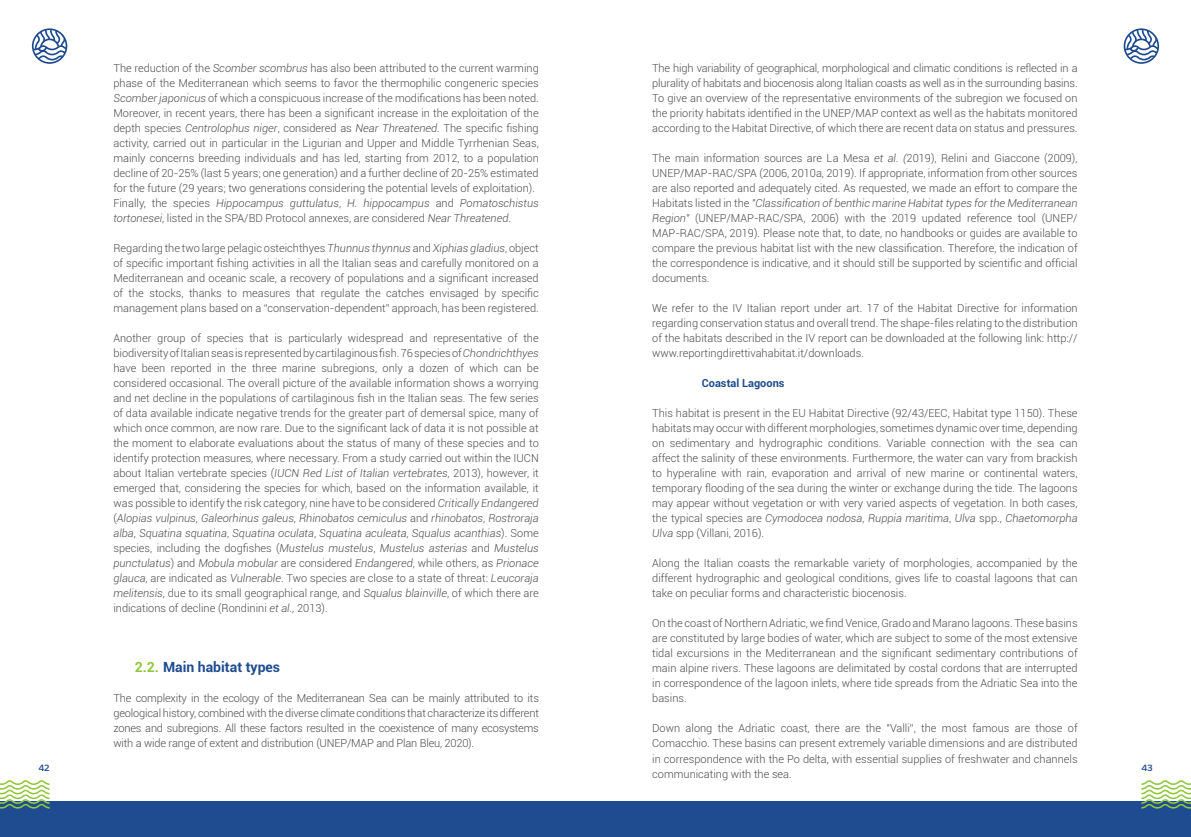
<style>
.page{position:relative;width:1191px;height:837px;background:#fff}
.page>*{position:absolute;margin:0;border:0;box-sizing:border-box;transform-origin:0 0}
.t1{font:700 14px "Roboto";color:#1f4c90}
.t2{font:300 11px/15px "Roboto";color:#4e4b4c;text-align:justify}
.t3{font:700 11px "Roboto";color:#1f4c90}
.t4{font:700 9px "Ko Ho";color:#1f4c90}
.s1{font-style:italic}
.s2{color:#90c73d}
</style>
<div class="page">
<div style="left:0;top:801px;width:1191px;height:35px;background:#1f4c90"></div>
<svg style="left:1141px;top:780px;width:50px;height:28px"></svg>
<svg style="left:0;top:780px;width:50px;height:28px"></svg>
<svg style="left:32px;top:28px;width:35px;height:36px"></svg>
<svg style="left:1123px;top:28px;width:36px;height:36px"></svg>
<p class="t2" style="left:113px;top:60px;width:427px;text-align:left">The reduction of the <span class="s1">Scomber scombrus</span> has also been attributed to the current warming phase of the Mediterranean which seems to favor the thermophilic congeneric species <span class="s1">Scomber japonicus</span> of which a conspicuous increase of the modifications has been noted.<br>Moreover, in recent years, there has been a significant increase in the exploitation of the depth species <span class="s1">Centrolophus niger</span>, considered as <span class="s1">Near Threatened</span>. The specific fishing activity, carried out in particular in the Ligurian and Upper and Middle Tyrrhenian Seas, mainly concerns breeding individuals and has led, starting from 2012, to a population decline of 20-25% (last 5 years; one generation) and a further decline of 20-25% estimated for the future (29 years; two generations considering the potential levels of exploitation).<br>Finally, the species <span class="s1">Hippocampus guttulatus</span>, <span class="s1">H. hippocampus</span> and <span class="s1">Pomatoschistus tortonesei</span>, listed in the SPA/BD Protocol annexes, are considered <span class="s1">Near Threatened</span>.</p>
<p class="t2" style="left:113px;top:240px;width:427px">Regarding the two large pelagic osteichthyes <span class="s1">Thunnus thynnus</span> and <span class="s1">Xiphias gladius</span>, object of specific important fishing activities in all the Italian seas and carefully monitored on a Mediterranean and oceanic scale, a recovery of populations and a significant increased of the stocks, thanks to measures that regulate the catches envisaged by specific management plans based on a “conservation-dependent” approach, has been registered.</p>
<p class="t2" style="left:113px;top:330px;width:427px">Another group of species that is particularly widespread and representative of the biodiversityofItalianseasisrepresentedbycartilaginousfish.76speciesof<span class="s1">Chondrichthyes </span>have been reported in the three marine subregions, only a dozen of which can be considered occasional. The overall picture of the available information shows a worrying and net decline in the populations of cartilaginous fish in the Italian seas. The few series of data available indicate negative trends for the greater part of demersal spice, many of which once common, are now rare. Due to the significant lack of data it is not possible at the moment to elaborate evaluations about the status of many of these species and to identify protection measures, where necessary. From a study carried out within the IUCN about Italian vertebrate species (<span class="s1">IUCN Red List of Italian vertebrates</span>, 2013), however, it emerged that, considering the species for which, based on the information available, it was possible to identify the risk category, nine have to be considered <span class="s1">Critically Endangered </span>(<span class="s1">Alopias vulpinus</span>, <span class="s1">Galeorhinus galeus</span>, <span class="s1">Rhinobatos cemiculus</span> and <span class="s1">rhinobatos</span>, <span class="s1">Rostroraja alba</span>, <span class="s1">Squatina squatina</span>, <span class="s1">Squatina oculata</span>, <span class="s1">Squatina aculeata</span>, <span class="s1">Squalus acanthias</span>). Some species, including the dogfishes (<span class="s1">Mustelus mustelus</span>, <span class="s1">Mustelus asterias</span> and <span class="s1">Mustelus punctulatus</span>) and <span class="s1">Mobula mobular</span> are considered <span class="s1">Endangered</span>, while others, as <span class="s1">Prionace glauca</span>, are indicated as <span class="s1">Vulnerable</span>. Two species are close to a state of threat: <span class="s1">Leucoraja melitensis</span>, due to its small geographical range, and <span class="s1">Squalus blainville</span>, of which there are indications of decline (Rondinini <span class="s1">et al.,</span> 2013).</p>
<p class="t2" style="left:652px;top:60px;width:427px">The high variability of geographical, morphological and climatic conditions is reflected in a plurality of habitats and biocenosis along Italian coasts as well as in the surrounding basins.<br>To give an overview of the representative environments of the subregion we focused on the priority habitats identified in the UNEP/MAP context as well as the habitats monitored according to the Habitat Directive, of which there are recent data on status and pressures.</p>
<p class="t2" style="left:652px;top:150px;width:427px">The main information sources are La Mesa <span class="s1">et al. (</span>2019), Relini and Giaccone (2009), UNEP/MAP-RAC/SPA (2006, 2010a, 2019). If appropriate, information from other sources are also reported and adequately cited. As requested, we made an effort to compare the Habitats listed in the <span class="s1">"Classification of benthic marine Habitat types for the Mediterranean Region"</span> (UNEP/MAP-RAC/SPA, 2006) with the 2019 updated reference tool (UNEP/ MAP-RAC/SPA, 2019). Please note that, to date, no handbooks or guides are available to compare the previous habitat list with the new classification. Therefore, the indication of the correspondence is indicative, and it should still be supported by scientific and official documents.</p>
<p class="t2" style="left:652px;top:300px;width:427px">We refer to the IV Italian report under art. 17 of the Habitat Directive for information regarding conservation status and overall trend. The shape-files relating to the distribution of the habitats described in the IV report can be downloaded at the following link: http:// www.reportingdirettivahabitat.it/downloads.</p>
<p class="t3" style="left:702px;top:375px;width:84px">Coastal Lagoons</p>
<p class="t2" style="left:652px;top:405px;width:427px">This habitat is present in the EU Habitat Directive (92/43/EEC, Habitat type 1150). These habitats may occur with different morphologies, sometimes dynamic over time, depending on sedimentary and hydrographic conditions. Variable connection with the sea can affect the salinity of these environments. Furthermore, the water can vary from brackish to hyperaline with rain, evaporation and arrival of new marine or continental waters, temporary flooding of the sea during the winter or exchange during the tide. The lagoons may appear without vegetation or with very varied aspects of vegetation. In both cases, the typical species are <span class="s1">Cymodocea nodosa</span>, <span class="s1">Ruppia maritima</span>, <span class="s1">Ulva</span> spp., <span class="s1">Chaetomorpha Ulva</span> spp (Villani, 2016).</p>
<p class="t2" style="left:652px;top:555px;width:427px">Along the Italian coasts the remarkable variety of morphologies, accompanied by the different hydrographic and geological conditions, gives life to coastal lagoons that can take on peculiar forms and characteristic biocenosis.</p>
<p class="t2" style="left:652px;top:615px;width:427px">On the coast of Northern Adriatic, we find Venice, Grado and Marano lagoons. These basins are constituted by large bodies of water, which are subject to some of the most extensive tidal excursions in the Mediterranean and the significant sedimentary contributions of main alpine rivers. These lagoons are delimitated by costal cordons that are interrupted in correspondence of the lagoon inlets, where tide spreads from the Adriatic Sea into the basins.</p>
<p class="t2" style="left:652px;top:720px;width:427px">Down along the Adriatic coast, there are the "Valli”, the most famous are those of Comacchio. These basins can present extremely variable dimensions and are distributed in correspondence with the Po delta, with essential supplies of freshwater and channels communicating with the sea.</p>
<p class="t1" style="left:135px;top:657px;width:147px"><span class="s2">2.2.</span> Main habitat types</p>
<p class="t2" style="left:113px;top:690px;width:427px">The complexity in the ecology of the Mediterranean Sea can be mainly attributed to its geological history, combined with the diverse climate conditions that characterize its different zones and subregions. All these factors resulted in the coexistence of many ecosystems with a wide range of extent and distribution (UNEP/MAP and Plan Bleu, 2020).</p>
<p class="t4" style="left:38px;top:759px;width:13px">42</p>
<p class="t4" style="left:1141px;top:759px;width:13px">43</p>
</div>
